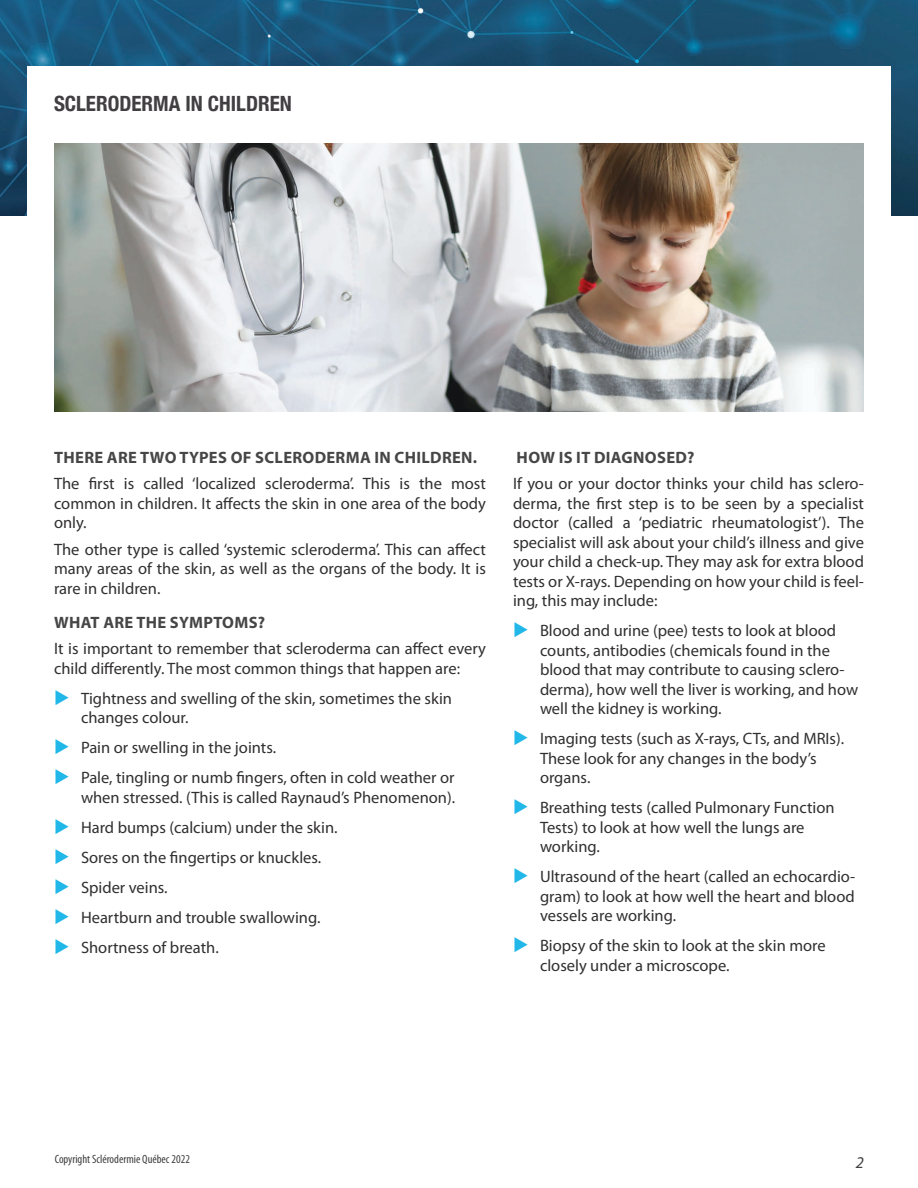
<style>
.page{position:relative;width:918px;height:1188px;background:#fff}
.page>*{position:absolute;margin:0;border:0;box-sizing:border-box;transform-origin:0 0}
.Fiche_Titre{font:700 condensed 21px "Helvetica Neue";color:#413f41}
.contenu_indent{font:16.5px/19.5px "Myriad Pro";color:#312f30}
.contenu{font:16.5px/19.5px "Myriad Pro";color:#312f30;text-align:justify}
.s-titre_1{font:700 16.5px "Myriad Pro";letter-spacing:.02em;color:#474647}
.contenu_indent-2{font:700 16.5px "Myriad Pro";letter-spacing:.02em;color:#474647}
.t1{font:italic 16.5px "Myriad Pro";color:#413f41}
.t2{font:condensed 12px "Myriad Pro";color:#413f41}
.s1{color:#21b7e9}
</style>
<div class="page">
<img style="left:0;top:0;width:918px;height:216px">
<div style="left:27px;top:66px;width:864px;height:668px;background:#fff"></div>
<img style="left:54px;top:144px;width:810px;height:267px">
<p class="Fiche_Titre" style="left:54px;top:87px;width:239px">SCLERODERMA IN CHILDREN</p>
<p class="s-titre_1" style="left:54px;top:447px;width:424px">THERE ARE TWO TYPES OF SCLERODERMA IN CHILDREN.</p>
<p class="contenu" style="left:54px;top:474px;width:434px">The first is called ‘localized scleroderma’. This is the most common in children. It affects the skin in one area of the body only.</p>
<p class="contenu" style="left:54px;top:539px;width:434px">The other type is called ‘systemic scleroderma’. This can affect many areas of the skin, as well as the organs of the body. It is rare in children.</p>
<p class="s-titre_1" style="left:54px;top:612px;width:212px">WHAT ARE THE SYMPTOMS?</p>
<p class="contenu" style="left:54px;top:639px;width:433px">It is important to remember that scleroderma can affect every child differently. The most common things that happen are:</p>
<p class="contenu_indent" style="left:81px;top:688px;width:373px;text-indent:-27px"><span class="s1">◆</span> Tightness and swelling of the skin, sometimes the skin changes colour.</p>
<p class="contenu_indent" style="left:54px;top:738px;width:224px"><span class="s1">◆</span> Pain or swelling in the joints.</p>
<p class="contenu_indent" style="left:54px;top:768px;width:403px;text-align:right"><span class="s1">◆</span> Pale, tingling or numb fingers, often in cold weather or when stressed. (This is called Raynaud’s Phenomenon).</p>
<p class="contenu_indent" style="left:54px;top:817px;width:285px"><span class="s1">◆</span> Hard bumps (calcium) under the skin.</p>
<p class="contenu_indent" style="left:54px;top:847px;width:269px"><span class="s1">◆</span> Sores on the fingertips or knuckles.</p>
<p class="contenu_indent" style="left:54px;top:877px;width:115px"><span class="s1">◆</span> Spider veins.</p>
<p class="contenu_indent" style="left:54px;top:907px;width:268px"><span class="s1">◆</span> Heartburn and trouble swallowing.</p>
<p class="contenu_indent" style="left:54px;top:937px;width:166px"><span class="s1">◆</span> Shortness of breath.</p>
<p class="contenu_indent-2" style="left:517px;top:447px;width:179px">HOW IS IT DIAGNOSED?</p>
<p class="contenu" style="left:513px;top:474px;width:353px">If you or your doctor thinks your child has sclero&shy;derma, the first step is to be seen by a specialist doctor (called a ‘pediatric rheumatologist’). The specialist will ask about your child’s illness and give your child a check-up. They may ask for extra blood tests or X-rays. Depending on how your child is feel&shy;ing, this may include:</p>
<p class="contenu_indent" style="left:540px;top:621px;width:320px;text-indent:-27px"><span class="s1">◆</span> Blood and urine (pee) tests to look at blood counts, antibodies (chemicals found in the blood that may contribute to causing sclero&shy;derma), how well the liver is working, and how well the kidney is working.</p>
<p class="contenu_indent" style="left:540px;top:729px;width:306px;text-indent:-27px"><span class="s1">◆</span> Imaging tests (such as X-rays, CTs, and MRIs).<br>These look for any changes in the body’s organs.</p>
<p class="contenu_indent" style="left:540px;top:798px;width:296px;text-indent:-27px"><span class="s1">◆</span> Breathing tests (called Pulmonary Function<br>Tests) to look at how well the lungs are working.</p>
<p class="contenu_indent" style="left:540px;top:867px;width:317px;text-align:justify;text-indent:-27px"><span class="s1">◆</span> Ultrasound of the heart (called an echocardio&shy;gram) to look at how well the heart and blood vessels are working.</p>
<p class="contenu_indent" style="left:540px;top:936px;width:287px;text-indent:-27px"><span class="s1">◆</span> Biopsy of the skin to look at the skin more closely under a microscope.</p>
<p class="t2" style="left:55px;top:1151px;width:137px">Copyright Sclérodermie Québec 2022</p>
<p class="t1" style="left:856px;top:1152px;width:10px">2</p>
</div>
